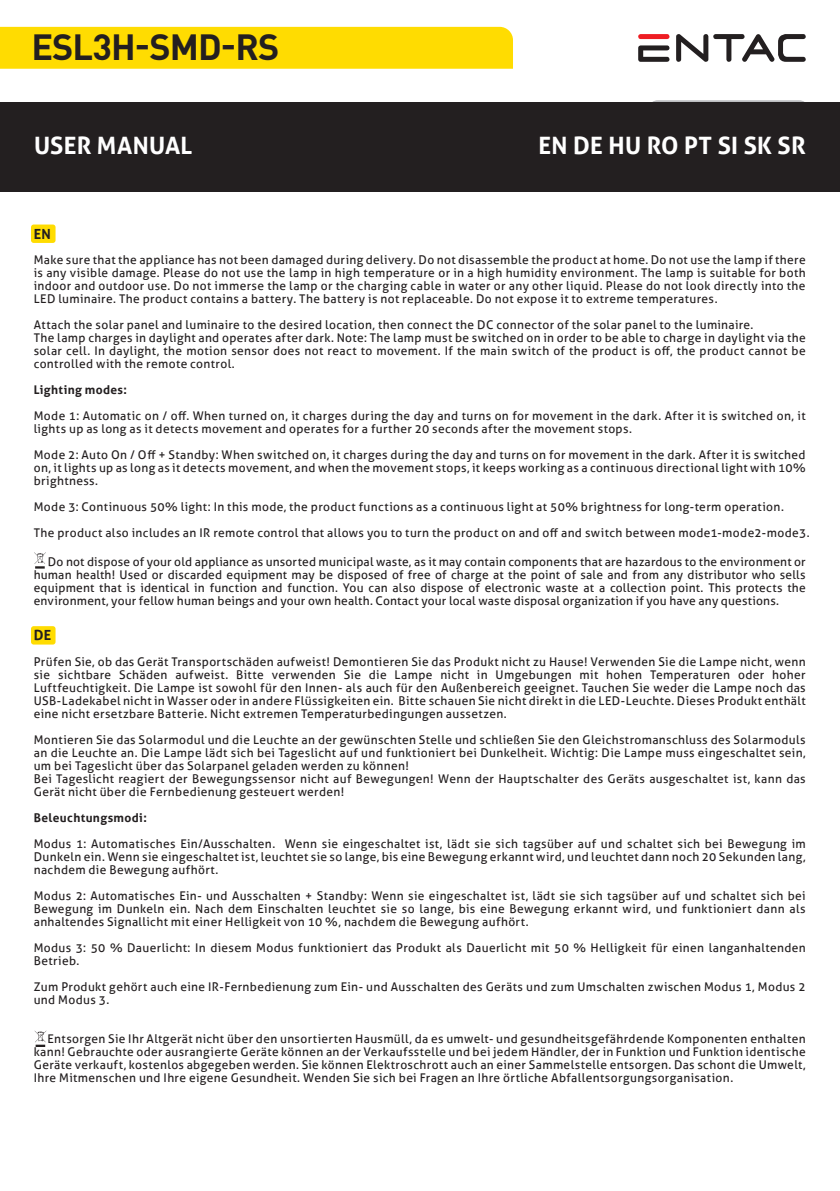
<style>
.page{position:relative;width:840px;height:1191px;background:#fff}
.page>*{position:absolute;margin:0;border:0;box-sizing:border-box;transform-origin:0 0}
.t1{font:700 36px "DIN Pro";letter-spacing:-.025em;color:#231f20}
.t2{font:700 24px "Aller";letter-spacing:.015em;color:#fff}
.t3{font:700 14px "Aller";color:#231f20}
.t4{font:12px/13px "Aller";letter-spacing:.03em;color:#231f20;text-align:justify}
.t5{font:700 12px "Aller";letter-spacing:.03em;color:#231f20}
</style>
<div class="page">
<svg style="left:652px;top:100px;width:152px;height:2px"></svg>
<div style="left:0;top:102px;width:839px;height:89px;background:#231f20"></div>
<div style="left:31px;top:224px;width:24px;height:19px;background:#ffdc01;border-radius:3px"></div>
<div style="left:31px;top:626px;width:24px;height:18px;background:#ffdc01;border-radius:3px"></div>
<svg style="left:34px;top:552px;width:12px;height:16px"></svg>
<div style="left:637px;top:34px;width:32px;height:5px;background:#ee1d23;border-radius:2px"></div>
<svg style="left:638px;top:45px;width:31px;height:17px"></svg>
<svg style="left:676px;top:34px;width:129px;height:28px"></svg>
<div style="left:0;top:27px;width:512px;height:42px;background:#ffdc01"></div>
<svg style="left:35px;top:1031px;width:11px;height:16px"></svg>
<h1 class="t1" style="left:31px;top:22px;width:249px">ESL3H-SMD-RS</h1>
<h2 class="t2" style="left:34px;top:130px;width:160px">USER MANUAL</h2>
<h2 class="t2" style="left:538px;top:130px;width:268px">EN DE HU RO PT SI SK SR</h2>
<p class="t3" style="left:34px;top:225px;width:19px">EN</p>
<p class="t4" style="left:34px;top:253px;width:773px">Make sure that the appliance has not been damaged during delivery. Do not disassemble the product at home. Do not use the lamp if there is any visible damage. Please do not use the lamp in high temperature or in a high humidity environment. The lamp is suitable for both indoor and outdoor use. Do not immerse the lamp or the charging cable in water or any other liquid. Please do not look directly into the LED luminaire. The product contains a battery. The battery is not replaceable. Do not expose it to extreme temperatures.</p>
<p class="t4" style="left:34px;top:318px;width:773px;text-align:left">Attach the solar panel and luminaire to the desired location, then connect the DC connector of the solar panel to the luminaire.<br>The lamp charges in daylight and operates after dark. Note: The lamp must be switched on in order to be able to charge in daylight via the solar cell. In daylight, the motion sensor does not react to movement. If the main switch of the product is off, the product cannot be controlled with the remote control.</p>
<p class="t5" style="left:34px;top:382px;width:95px">Lighting modes:</p>
<p class="t4" style="left:34px;top:409px;width:773px">Mode 1: Automatic on / off. When turned on, it charges during the day and turns on for movement in the dark. After it is switched on, it lights up as long as it detects movement and operates for a further 20 seconds after the movement stops.</p>
<p class="t4" style="left:34px;top:448px;width:773px">Mode 2: Auto On / Off + Standby: When switched on, it charges during the day and turns on for movement in the dark. After it is switched on, it lights up as long as it detects movement, and when the movement stops, it keeps working as a continuous directional light with 10% brightness.</p>
<p class="t4" style="left:34px;top:493px;width:776px;line-height:26px">Mode 3: Continuous 50% light: In this mode, the product functions as a continuous light at 50% brightness for long-term operation.<br>The product also includes an IR remote control that allows you to turn the product on and off and switch between mode1-mode2-mode3.</p>
<p class="t4" style="left:34px;top:555px;width:773px;text-indent:14px">Do not dispose of your old appliance as unsorted municipal waste, as it may contain components that are hazardous to the environment or human health! Used or discarded equipment may be disposed of free of charge at the point of sale and from any distributor who sells equipment that is identical in function and function. You can also dispose of electronic waste at a collection point. This protects the environment, your fellow human beings and your own health. Contact your local waste disposal organization if you have any questions.</p>
<p class="t3" style="left:34px;top:626px;width:19px">DE</p>
<p class="t4" style="left:34px;top:655px;width:773px">Prüfen Sie, ob das Gerät Transportschäden aufweist! Demontieren Sie das Produkt nicht zu Hause! Verwenden Sie die Lampe nicht, wenn sie sichtbare Schäden aufweist. Bitte verwenden Sie die Lampe nicht in Umgebungen mit hohen Temperaturen oder hoher Luftfeuchtigkeit. Die Lampe ist sowohl für den Innen- als auch für den Außenbereich geeignet. Tauchen Sie weder die Lampe noch das USB-Ladekabel nicht in Wasser oder in andere Flüssigkeiten ein. Bitte schauen Sie nicht direkt in die LED-Leuchte. Dieses Produkt enthält eine nicht ersetzbare Batterie. Nicht extremen Temperaturbedingungen aussetzen.</p>
<p class="t4" style="left:34px;top:733px;width:773px;text-align:left">Montieren Sie das Solarmodul und die Leuchte an der gewünschten Stelle und schließen Sie den Gleichstromanschluss des Solarmoduls an die Leuchte an. Die Lampe lädt sich bei Tageslicht auf und funktioniert bei Dunkelheit. Wichtig: Die Lampe muss eingeschaltet sein, um bei Tageslicht über das Solarpanel geladen werden zu können!<br>Bei Tageslicht reagiert der Bewegungssensor nicht auf Bewegungen! Wenn der Hauptschalter des Geräts ausgeschaltet ist, kann das Gerät nicht über die Fernbedienung gesteuert werden!</p>
<p class="t5" style="left:34px;top:810px;width:114px">Beleuchtungsmodi:</p>
<p class="t4" style="left:34px;top:837px;width:773px">Modus 1: Automatisches Ein/Ausschalten. Wenn sie eingeschaltet ist, lädt sie sich tagsüber auf und schaltet sich bei Bewegung im Dunkeln ein. Wenn sie eingeschaltet ist, leuchtet sie so lange, bis eine Bewegung erkannt wird, und leuchtet dann noch 20 Sekunden lang, nachdem die Bewegung aufhört.</p>
<p class="t4" style="left:34px;top:889px;width:773px">Modus 2: Automatisches Ein- und Ausschalten + Standby: Wenn sie eingeschaltet ist, lädt sie sich tagsüber auf und schaltet sich bei Bewegung im Dunkeln ein. Nach dem Einschalten leuchtet sie so lange, bis eine Bewegung erkannt wird, und funktioniert dann als anhaltendes Signallicht mit einer Helligkeit von 10 %, nachdem die Bewegung aufhört.</p>
<p class="t4" style="left:34px;top:941px;width:773px">Modus 3: 50 % Dauerlicht: In diesem Modus funktioniert das Produkt als Dauerlicht mit 50 % Helligkeit für einen langanhaltenden<br>Betrieb.</p>
<p class="t4" style="left:34px;top:980px;width:773px">Zum Produkt gehört auch eine IR-Fernbedienung zum Ein- und Ausschalten des Geräts und zum Umschalten zwischen Modus 1, Modus 2 und Modus 3.</p>
<p class="t4" style="left:34px;top:1032px;width:773px;text-indent:14px">Entsorgen Sie Ihr Altgerät nicht über den unsortierten Hausmüll, da es umwelt- und gesundheitsgefährdende Komponenten enthalten kann! Gebrauchte oder ausrangierte Geräte können an der Verkaufsstelle und bei jedem Händler, der in Funktion und Funktion identische Geräte verkauft, kostenlos abgegeben werden. Sie können Elektroschrott auch an einer Sammelstelle entsorgen. Das schont die Umwelt, Ihre Mitmenschen und Ihre eigene Gesundheit. Wenden Sie sich bei Fragen an Ihre örtliche Abfallentsorgungsorganisation.</p>
</div>
